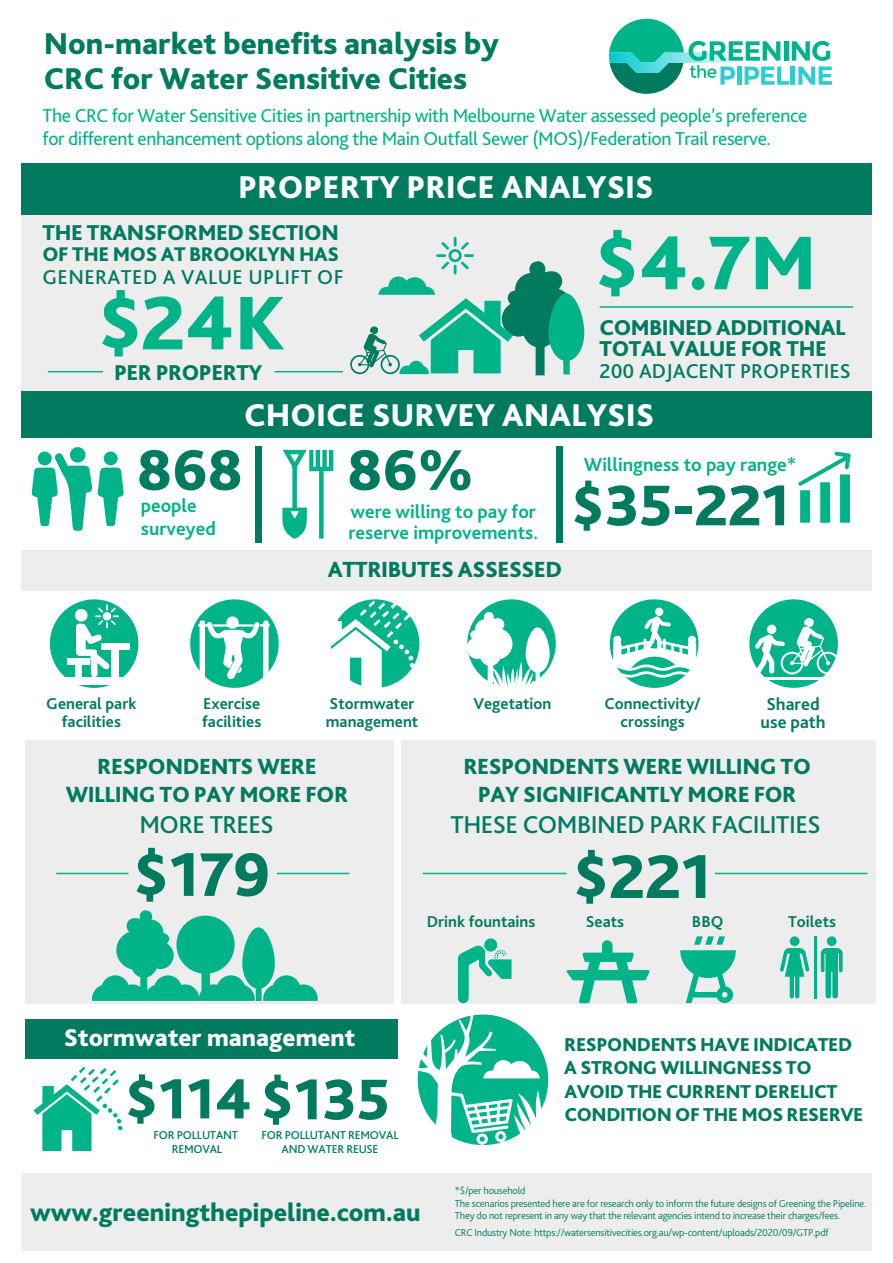
<style>
.page{position:relative;width:893px;height:1263px;background:#fff}
.page>*{position:absolute;margin:0;border:0;box-sizing:border-box;transform-origin:0 0}
.t1{font:800 79.5px "Bliss";color:#00b388}
.t2{font:800 64.35px "Bliss";color:#007b5f}
.t3{font:800 60px "Bliss";color:#007b5f}
.t4{font:800 58.95px "Bliss";color:#007b5f}
.t5{font:800 33px "Bliss";color:#fff}
.t6{font:800 31.5px/34.5px "Bliss";color:#007b5f}
.t7{font:800 26.25px "Bliss";color:#007b5f}
.t8{font:500 25.5px "Bliss";letter-spacing:-.02em;color:#007b5f}
.t9{font:800 25.5px "Bliss";color:#fff}
.t10{font:800 22.95px/27.6px "Bliss";letter-spacing:-.02em;color:#007b5f;text-align:center}
.t11{font:800 22.5px/21px "Bliss";letter-spacing:-.02em;color:#007b5f}
.t12{font:500 21px "Bliss";letter-spacing:.01em;color:#007b5f}
.t13{font:800 20.7px "Bliss";letter-spacing:-.02em;color:#007b5f}
.t14{font:19.5px/23.4px "Bliss";letter-spacing:-.02em;color:#00b388}
.t15{font:800 19.5px/23.4px "Bliss";letter-spacing:-.02em;color:#007b5f}
.t16{font:700 19.5px/23.4px "Bliss";color:#00b388}
.t17{font:700 18px/18px "Bliss";color:#007b5f;text-align:center}
.t18{font:700 16.5px/18px "Bliss";color:#007b5f;text-align:center}
.t19{font:500 12px/14.4px "Bliss";letter-spacing:-.02em;color:#007b5f;text-align:center}
.t20{font:300 10.5px/12.6px "Bliss";letter-spacing:-.02em;color:#007b5f}
.s1{font-size:60px}
</style>
<div class="page">
<div style="left:25px;top:740px;width:850px;height:263px;background:#ededee"></div>
<div style="left:21px;top:1173px;width:851px;height:78px;background:#ededee"></div>
<div style="left:467px;top:599px;width:89px;height:89px;background:#00b388;border-radius:50%"></div>
<div style="left:21px;top:177px;width:851px;height:259px;background:#ededee"></div>
<div style="left:21px;top:163px;width:851px;height:52px;background:#007b5f"></div>
<div style="left:21px;top:391px;width:851px;height:47px;background:#007b5f"></div>
<hr style="left:48px;top:371px;width:55px;height:1px;background:#00b18a">
<hr style="left:275px;top:371px;width:68px;height:1px;background:#00b18a">
<hr style="left:600px;top:306px;width:253px;height:2px;background:#00b18a">
<svg style="left:609px;top:19px;width:223px;height:75px"></svg>
<div style="left:50px;top:599px;width:88px;height:89px;background:#00b388;border-radius:50%"></div>
<div style="left:190px;top:599px;width:89px;height:89px;background:#00b388;border-radius:50%"></div>
<div style="left:331px;top:599px;width:88px;height:89px;background:#00b388;border-radius:50%"></div>
<div style="left:610px;top:599px;width:88px;height:89px;background:#00b388;border-radius:50%"></div>
<div style="left:749px;top:599px;width:89px;height:89px;background:#00b388;border-radius:50%"></div>
<svg style="left:755px;top:617px;width:83px;height:57px"></svg>
<hr style="left:423px;top:873px;width:143px;height:1px;background:#00b18a">
<hr style="left:715px;top:873px;width:152px;height:1px;background:#00b18a">
<hr style="left:56px;top:873px;width:72px;height:1px;background:#00b18a">
<hr style="left:277px;top:873px;width:72px;height:1px;background:#00b18a">
<div style="left:255px;top:446px;width:6px;height:97px;background:#007b5f"></div>
<div style="left:556px;top:446px;width:6px;height:97px;background:#007b5f"></div>
<div style="left:395px;top:729px;width:6px;height:287px;background:#fff"></div>
<svg style="left:798px;top:451px;width:53px;height:72px"></svg>
<svg style="left:198px;top:620px;width:72px;height:66px"></svg>
<div style="left:226px;top:616px;width:13px;height:13px;background:#fff;border-radius:50%"></div>
<svg style="left:368px;top:600px;width:7px;height:7px"></svg>
<div style="left:401px;top:604px;width:7px;height:7px;background:#fff;border-radius:2px"></div>
<svg style="left:360px;top:609px;width:7px;height:7px"></svg>
<svg style="left:392px;top:612px;width:7px;height:7px"></svg>
<svg style="left:370px;top:611px;width:7px;height:7px"></svg>
<svg style="left:382px;top:611px;width:7px;height:6px"></svg>
<svg style="left:390px;top:602px;width:8px;height:7px"></svg>
<svg style="left:404px;top:614px;width:7px;height:7px"></svg>
<svg style="left:378px;top:603px;width:7px;height:7px"></svg>
<svg style="left:282px;top:450px;width:51px;height:89px"></svg>
<div style="left:25px;top:1019px;width:372px;height:39px;background:#007b5f"></div>
<div style="left:101px;top:643px;width:29px;height:7px;background:#fff"></div>
<div style="left:67px;top:658px;width:22px;height:7px;background:#fff"></div>
<div style="left:38px;top:677px;width:92px;height:7px;background:#fff"></div>
<svg style="left:613px;top:608px;width:84px;height:70px"></svg>
<div style="left:21px;top:550px;width:851px;height:41px;background:#ededee"></div>
<svg style="left:467px;top:612px;width:83px;height:76px"></svg>
<svg style="left:92px;top:910px;width:226px;height:91px"></svg>
<svg style="left:350px;top:237px;width:234px;height:138px"></svg>
<svg style="left:76px;top:604px;width:43px;height:73px"></svg>
<svg style="left:331px;top:619px;width:84px;height:69px"></svg>
<svg style="left:34px;top:1067px;width:89px;height:84px"></svg>
<svg style="left:32px;top:452px;width:92px;height:79px"></svg>
<div style="left:70px;top:447px;width:16px;height:16px;background:#00b388;border-radius:50%"></div>
<div style="left:104px;top:451px;width:14px;height:14px;background:#00b388;border-radius:50%"></div>
<div style="left:38px;top:451px;width:14px;height:14px;background:#00b388;border-radius:50%"></div>
<hr style="left:749px;top:676px;width:86px;height:3px;background:#fff">
<div style="left:484px;top:938px;width:13px;height:13px;background:#00b388;border-radius:50%"></div>
<svg style="left:458px;top:945px;width:53px;height:58px"></svg>
<svg style="left:680px;top:936px;width:56px;height:68px"></svg>
<div style="left:827px;top:936px;width:9px;height:10px;background:#00b388;border-radius:50%"></div>
<div style="left:790px;top:936px;width:9px;height:10px;background:#00b388;border-radius:50%"></div>
<svg style="left:821px;top:948px;width:22px;height:50px"></svg>
<svg style="left:780px;top:948px;width:29px;height:50px"></svg>
<hr style="left:814px;top:936px;width:2px;height:62px;background:#00b388">
<svg style="left:567px;top:940px;width:83px;height:63px"></svg>
<svg style="left:417px;top:1014px;width:132px;height:132px"></svg>
<h3 class="t6" style="left:44px;top:26px;width:457px">Non-market benefits analysis by<br>CRC for Water Sensitive Cities</h3>
<h3 class="t14" style="left:43px;top:104px;width:766px">The CRC for Water Sensitive Cities in partnership with Melbourne Water assessed people’s preference for different enhancement options along the Main Outfall Sewer (MOS)/Federation Trail reserve.</h3>
<h3 class="t5" style="left:238px;top:167px;width:417px">PROPERTY PRICE ANALYSIS</h3>
<h3 class="t11" style="left:43px;top:222px;width:298px">THE TRANSFORMED SECTION</h3>
<h3 class="t13" style="left:43px;top:242px;width:298px">OF THE MOS AT BROOKLYN HAS</h3>
<h3 class="t12" style="left:43px;top:264px;width:302px">GENERATED A VALUE UPLIFT OF</h3>
<h1 class="t1" style="left:98px;top:274px;width:189px">$24K</h1>
<h3 class="t11" style="left:114px;top:362px;width:150px">PER PROPERTY</h3>
<h1 class="t1" style="left:595px;top:213px;width:223px">$4.7M</h1>
<h3 class="t11" style="left:600px;top:317px;width:247px">COMBINED ADDITIONAL<br>TOTAL VALUE FOR THE</h3>
<h3 class="t12" style="left:600px;top:358px;width:253px">200 ADJACENT PROPERTIES</h3>
<h3 class="t5" style="left:244px;top:394px;width:411px">CHOICE SURVEY ANALYSIS</h3>
<h3 class="t3" style="left:137px;top:433px;width:108px">868</h3>
<h3 class="t16" style="left:141px;top:493px;width:77px">people surveyed</h3>
<h3 class="t3" style="left:347px;top:433px;width:128px">86%</h3>
<h3 class="t16" style="left:348px;top:500px;width:191px;line-height:21px">were willing to pay for reserve improvements.</h3>
<h3 class="t10" style="left:328px;top:556px;width:236px">ATTRIBUTES ASSESSED</h3>
<h3 class="t16" style="left:584px;top:453px;width:214px">Willingness to pay range*</h3>
<h3 class="t3" style="left:571px;top:468px;width:220px">$35-221</h3>
<h3 class="t18" style="left:46px;top:694px;width:92px">General park facilities</h3>
<h3 class="t18" style="left:202px;top:694px;width:61px;text-align:left">Exercise facilities</h3>
<h3 class="t18" style="left:326px;top:694px;width:94px;text-align:left">Stormwater management</h3>
<h3 class="t18" style="left:473px;top:695px;width:79px">Vegetation</h3>
<h3 class="t18" style="left:605px;top:694px;width:98px">Connectivity/ crossings</h3>
<h3 class="t17" style="left:760px;top:695px;width:67px">Shared use path</h3>
<h3 class="t10" style="left:66px;top:753px;width:284px">RESPONDENTS WERE<br>WILLING TO PAY MORE FOR</h3>
<h3 class="t10" style="left:463px;top:753px;width:349px">RESPONDENTS WERE WILLING TO<br>PAY SIGNIFICANTLY MORE FOR</h3>
<h3 class="t8" style="left:139px;top:809px;width:136px">MORE TREES</h3>
<h3 class="t8" style="left:450px;top:809px;width:372px">THESE COMBINED PARK FACILITIES</h3>
<h2 class="t2" style="left:133px;top:834px;width:139px">$179</h2>
<h2 class="t2" style="left:573px;top:836px;width:140px">$221</h2>
<h3 class="t18" style="left:427px;top:912px;width:110px">Drink fountains</h3>
<h3 class="t18" style="left:692px;top:912px;width:33px">BBQ</h3>
<h3 class="t18" style="left:788px;top:912px;width:49px">Toilets</h3>
<h3 class="t18" style="left:586px;top:912px;width:40px">Seats</h3>
<h3 class="t9" style="left:64px;top:1022px;width:293px">Stormwater management</h3>
<h3 class="t4" style="left:125px;top:1062px;width:266px">$114<span class="s1">$135</span></h3>
<p class="t19" style="left:153px;top:1128px;width:86px">FOR POLLUTANT<br>REMOVAL</p>
<p class="t19" style="left:261px;top:1128px;width:139px">FOR POLLUTANT REMOVAL<br>AND WATER REUSE</p>
<h3 class="t7" style="left:30px;top:1196px;width:392px">www.greeningthepipeline.com.au</h3>
<h3 class="t15" style="left:564px;top:1033px;width:301px">RESPONDENTS HAVE INDICATED<br>A STRONG WILLINGNESS TO<br>AVOID THE CURRENT DERELICT<br>CONDITION OF THE MOS RESERVE</h3>
<p class="t20" style="left:455px;top:1184px;width:413px">*$/per household<br>The scenarios presented here are for research only to inform the future designs of Greening the Pipeline.<br>They do not represent in any way that the relevant agencies intend to increase their charges/fees.</p>
<p class="t20" style="left:455px;top:1226px;width:375px">CRC Industry Note: https://watersensitivecities.org.au/wp-content/uploads/2020/09/GTP.pdf</p>
</div>
